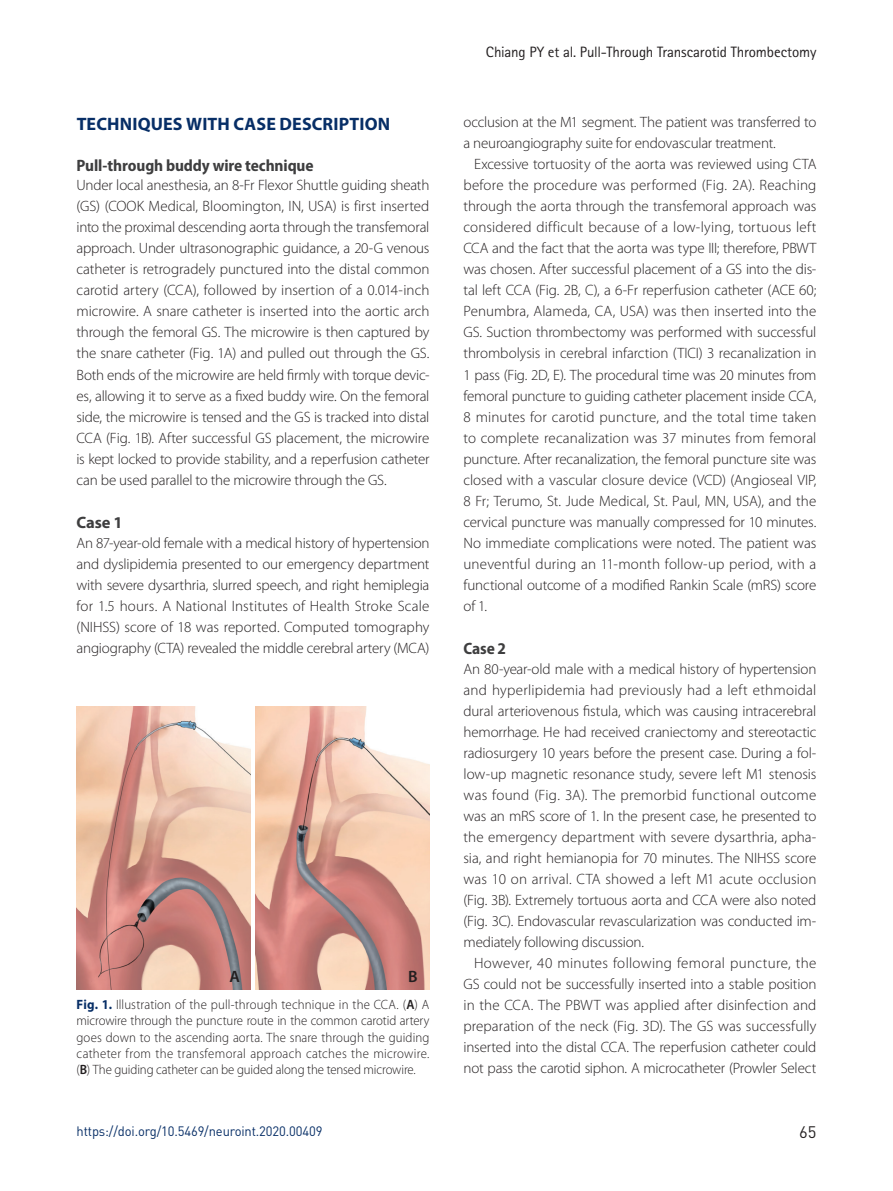
<style>
.page{position:relative;width:893px;height:1191px;background:#fff}
.page>*{position:absolute;margin:0;border:0;box-sizing:border-box;transform-origin:0 0}
.t1{font:700 18px "Myriad Pro";letter-spacing:.01em;color:#072e66}
.t2{font:700 semi-condensed 16.5px "Myriad Pro";letter-spacing:-.005em;color:#3e3e3f}
.t3{font:700 16.5px "Myriad Pro";color:#3e3e3f}
.t4{font:16.5px "DIN Pro";color:#231f20}
.t5{font:600 16.5px "Myriad Pro";color:#231f20}
.t6{font:300 15px/21px "Myriad Pro";letter-spacing:-.015em;color:#231f20;text-align:justify}
.t7{font:15px "Rotis Sans Serif Std";letter-spacing:-.01em;color:#231f20}
.t8{font:300 13.5px/16.2px "Myriad Pro";letter-spacing:-.01em;color:#231f20;text-align:justify;scale:.95 1}
.t9{font:13.5px "DIN Pro";letter-spacing:-.01em;color:#072e66;scale:.96 1}
.s1{font-weight:700;color:#072e66}
.s2{font-weight:600}
</style>
<div class="page">
<img style="left:77px;top:706px;width:174px;height:283px">
<img style="left:255px;top:706px;width:174px;height:283px">
<p class="t1" style="left:77px;top:112px;width:284px">TECHNIQUES WITH CASE DESCRI PTION</p>
<p class="t2" style="left:77px;top:154px;width:239px">Pull-through buddy wire technique</p>
<p class="t6" style="left:77px;top:175px;width:354px">Under local anesthesia, an 8-Fr Flexor Shuttle guiding sheath (GS) (COOK Medical, Bloomington, IN, USA) is first inserted into the proximal descending aorta through the transfemoral approach. Under ultrasonographic guidance, a 20-G venous catheter is retrogradely punctured into the distal common carotid artery (CCA), followed by insertion of a 0.014-inch microwire. A snare catheter is inserted into the aortic arch through the femoral GS. The microwire is then captured by the snare catheter (Fig. 1A) and pulled out through the GS.<br>Both ends of the microwire are held firmly with torque devic&shy;es, allowing it to serve as a fixed buddy wire. On the femoral side, the microwire is tensed and the GS is tracked into distal CCA (Fig. 1B). After successful GS placement, the microwire is kept locked to provide stability, and a reperfusion catheter can be used parallel to the microwire through the GS.</p>
<p class="t3" style="left:77px;top:511px;width:48px">CASE 1</p>
<p class="t6" style="left:77px;top:532px;width:354px">An 87-year-old female with a medical history of hypertension and dyslipidemia presented to our emergency department with severe dysarthria, slurred speech, and right hemiplegia for 1.5 hours. A National Institutes of Health Stroke Scale (NIHSS) score of 18 was reported. Computed tomography angiography (CTA) revealed the middle cerebral artery (MCA)</p>
<p class="t5" style="left:229px;top:966px;width:12px">A</p>
<p class="t5" style="left:408px;top:966px;width:11px">B</p>
<p class="t8" style="left:77px;top:996px;width:373px"><span class="s1">FIG. 1.</span> Illustration of the pull-through technique in the CCA. (<span class="s2">A</span>) A microwire through the puncture route in the common carotid artery goes down to the ascending aorta. The snare through the guiding catheter from the transfemoral approach catches the microwire. (<span class="s2">B</span>) The guiding catheter can be guided along the tensed microwire.</p>
<p class="t9" style="left:77px;top:1122px;width:258px">https://doi.org/10.5469/neuroint.2020.00409</p>
<p class="t7" style="left:486px;top:43px;width:332px">Chiang PY et al. Pull-Through Transcarotid Thrombectomy</p>
<p class="t6" style="left:463px;top:112px;width:354px">occlusion at the M1 segment. The patient was transferred to a neuroangiography suite for endovascular treatment.</p>
<p class="t6" style="left:463px;top:154px;width:354px;text-indent:11px">Excessive tortuosity of the aorta was reviewed using CTA before the procedure was performed (Fig. 2A). Reaching through the aorta through the transfemoral approach was considered difficult because of a low-lying, tortuous left CCA and the fact that the aorta was type III; therefore, PBWT was chosen. After successful placement of a GS into the dis&shy;tal left CCA (Fig. 2B, C), a 6-Fr reperfusion catheter (ACE 60; Penumbra, Alameda, CA, USA) was then inserted into the GS. Suction thrombectomy was performed with successful thrombolysis in cerebral infarction (TICI) 3 recanalization in 1 pass (Fig. 2D, E). The procedural time was 20 minutes from femoral puncture to guiding catheter placement inside CCA, 8 minutes for carotid puncture, and the total time taken to complete recanalization was 37 minutes from femoral puncture. After recanalization, the femoral puncture site was closed with a vascular closure device (VCD) (Angioseal VIP, 8 Fr; Terumo, St. Jude Medical, St. Paul, MN, USA), and the cervical puncture was manually compressed for 10 minutes.<br>No immediate complications were noted. The patient was uneventful during an 11-month follow-up period, with a functional outcome of a modified Rankin Scale (mRS) score of 1.</p>
<p class="t2" style="left:463px;top:637px;width:44px">Case 2</p>
<p class="t6" style="left:463px;top:658px;width:354px">An 80-year-old male with a medical history of hypertension and hyperlipidemia had previously had a left ethmoidal dural arteriovenous fistula, which was causing intracerebral hemorrhage. He had received craniectomy and stereotactic radiosurgery 10 years before the present case. During a fol&shy;low-up magnetic resonance study, severe left M1 stenosis was found (Fig. 3A). The premorbid functional outcome was an mRS score of 1. In the present case, he presented to the emergency department with severe dysarthria, apha&shy;sia, and right hemianopia for 70 minutes. The NIHSS score was 10 on arrival. CTA showed a left M1 acute occlusion (Fig. 3B). Extremely tortuous aorta and CCA were also noted (Fig. 3C). Endovascular revascularization was conducted im&shy;mediately following discussion.</p>
<p class="t6" style="left:463px;top:952px;width:354px;text-indent:11px">However, 40 minutes following femoral puncture, the GS could not be successfully inserted into a stable position in the CCA. The PBWT was applied after disinfection and preparation of the neck (Fig. 3D). The GS was successfully inserted into the distal CCA. The reperfusion catheter could not pass the carotid siphon. A microcatheter (Prowler Select</p>
<p class="t4" style="left:799px;top:1120px;width:19px">65</p>
</div>
